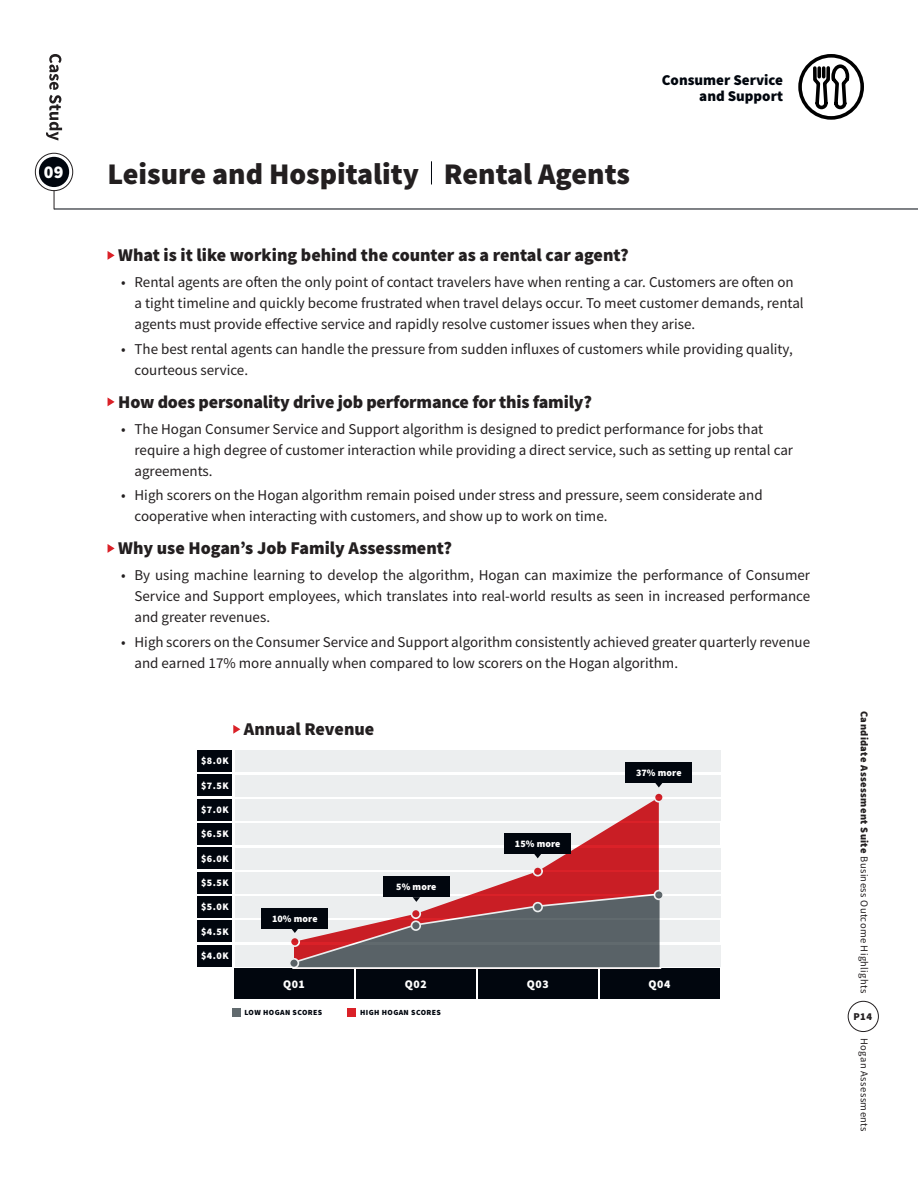
<style>
.page{position:relative;width:918px;height:1188px;background:#fff}
.page>*{position:absolute;margin:0;border:0;box-sizing:border-box;transform-origin:0 0}
.t1{font:900 30px "Source Sans Pro";color:#231f20}
.t2{font:900 18px "Source Sans Pro";color:#231f20}
.t3{font:900 18px "Source Sans Pro";color:#fff}
.t4{font:15px/21px "Source Sans Pro";color:#231f20}
.t5{font:900 15px "Source Sans Pro";color:#01060e}
.t6{font:900 11.7px "Source Sans Pro";letter-spacing:.05em;color:#fff}
.t7{font:10.5px "Source Sans Pro";letter-spacing:.04em;color:#231f20}
.t8{font:900 10.5px "Source Sans Pro";color:#231f20}
.t9{font:900 10.05px "Source Sans Pro";letter-spacing:.05em;color:#fff}
.t10{font:900 9.9px "Source Sans Pro";letter-spacing:.01em;color:#fff}
.t11{font:900 7.8px "Source Sans Pro";letter-spacing:.05em;color:#01060e}
.s1{font-weight:900}
</style>
<div class="page">
<hr style="left:54px;top:209px;width:864px;height:1px;background:#01060e">
<div style="left:35px;top:153px;width:38px;height:38px;border:1px solid #231f20;border-radius:50%"></div>
<div style="left:39px;top:157px;width:30px;height:30px;background:#01060e;border-radius:50%"></div>
<svg style="left:54px;top:190px;width:1px;height:19px"></svg>
<svg style="left:46px;top:54px;width:16px;height:87px"></svg>
<div style="left:848px;top:1001px;width:31px;height:31px;border:1px solid #231f20;border-radius:50%"></div>
<svg style="left:108px;top:251px;width:7px;height:9px"></svg>
<svg style="left:108px;top:397px;width:7px;height:9px"></svg>
<svg style="left:108px;top:544px;width:7px;height:9px"></svg>
<svg style="left:431px;top:161px;width:1px;height:23px"></svg>
<svg style="left:233px;top:725px;width:7px;height:9px"></svg>
<div style="left:347px;top:1008px;width:9px;height:8px;background:#da2128"></div>
<div style="left:233px;top:1008px;width:8px;height:8px;background:#616a6e"></div>
<div style="left:197px;top:751px;width:35px;height:21px;background:#01060e"></div>
<div style="left:197px;top:775px;width:35px;height:21px;background:#01060e"></div>
<div style="left:197px;top:799px;width:35px;height:21px;background:#01060e"></div>
<div style="left:197px;top:823px;width:35px;height:22px;background:#01060e"></div>
<div style="left:197px;top:848px;width:35px;height:21px;background:#01060e"></div>
<div style="left:197px;top:872px;width:35px;height:21px;background:#01060e"></div>
<div style="left:197px;top:896px;width:35px;height:22px;background:#01060e"></div>
<div style="left:197px;top:921px;width:35px;height:21px;background:#01060e"></div>
<div style="left:197px;top:945px;width:35px;height:21px;background:#01060e"></div>
<div style="left:234px;top:969px;width:120px;height:30px;background:#01060e"></div>
<div style="left:478px;top:969px;width:120px;height:30px;background:#01060e"></div>
<div style="left:356px;top:969px;width:120px;height:30px;background:#01060e"></div>
<div style="left:600px;top:969px;width:119px;height:30px;background:#01060e"></div>
<svg style="left:504px;top:821px;width:155px;height:51px"></svg>
<div style="left:290px;top:937px;width:10px;height:10px;border:2px solid #fff;border-radius:50%"></div>
<div style="left:533px;top:867px;width:9px;height:9px;background:#da2128;border-radius:50%"></div>
<div style="left:532px;top:866px;width:11px;height:11px;border:2px solid #fff;border-radius:50%"></div>
<div style="left:654px;top:793px;width:9px;height:9px;background:#da2128;border-radius:50%"></div>
<div style="left:654px;top:792px;width:10px;height:11px;border:2px solid #fff;border-radius:50%"></div>
<div style="left:654px;top:890px;width:10px;height:10px;border:2px solid #fff;border-radius:50%"></div>
<svg style="left:235px;top:872px;width:486px;height:22px;background:#dda5a8"></svg>
<div style="left:235px;top:775px;width:486px;height:22px;background:#eceeef"></div>
<div style="left:235px;top:896px;width:486px;height:22px;background:#eceeef"></div>
<div style="left:235px;top:799px;width:486px;height:22px;background:#eceeef"></div>
<div style="left:235px;top:945px;width:486px;height:22px;background:#eceeef"></div>
<svg style="left:235px;top:848px;width:486px;height:22px;background:#e4c1c3"></svg>
<div style="left:235px;top:921px;width:485px;height:21px;background:#eceeef"></div>
<div style="left:235px;top:823px;width:485px;height:22px;background:#eceeef"></div>
<div style="left:235px;top:751px;width:486px;height:21px;background:#eceeef"></div>
<div style="left:626px;top:762px;width:66px;height:21px;background:#01060e"></div>
<svg style="left:655px;top:783px;width:8px;height:4px"></svg>
<div style="left:505px;top:833px;width:66px;height:21px;background:#01060e"></div>
<svg style="left:534px;top:854px;width:7px;height:4px"></svg>
<div style="left:383px;top:877px;width:66px;height:20px;background:#01060e"></div>
<div style="left:262px;top:908px;width:66px;height:20px;background:#01060e"></div>
<svg style="left:291px;top:892px;width:371px;height:77px"></svg>
<div style="left:798px;top:54px;width:66px;height:66px;border:4px solid #000;border-radius:50%"></div>
<svg style="left:811px;top:63px;width:41px;height:48px"></svg>
<p class="t3" style="left:44px;top:159px;width:21px">09</p>
<p class="t1" style="left:107px;top:154px;width:524px">Leisure and Hospitality Rental Agents</p>
<p class="t5" style="left:662px;top:70px;width:123px">Consumer Service</p>
<p class="t5" style="left:699px;top:86px;width:85px">and Support</p>
<p class="t2" style="left:118px;top:243px;width:512px">What is it like working behind the counter as a rental car agent?</p>
<p class="t4" style="left:135px;top:272px;width:671px;text-indent:-14px">• Rental agents are often the only point of contact travelers have when renting a car. Customers are often on a tight timeline and quickly become frustrated when travel delays occur. To meet customer demands, rental agents must provide effective service and rapidly resolve customer issues when they arise.</p>
<p class="t4" style="left:135px;top:338px;width:660px;text-indent:-14px">• The best rental agents can handle the pressure from sudden influxes of customers while providing quality, courteous service.</p>
<p class="t2" style="left:118px;top:389px;width:475px">How does personality drive job performance for this family?</p>
<p class="t4" style="left:135px;top:418px;width:660px;text-indent:-14px">• The Hogan Consumer Service and Support algorithm is designed to predict performance for jobs that require a high degree of customer interaction while providing a direct service, such as setting up rental car agreements.</p>
<p class="t4" style="left:135px;top:485px;width:630px;text-indent:-14px">• High scorers on the Hogan algorithm remain poised under stress and pressure, seem considerate and cooperative when interacting with customers, and show up to work on time.</p>
<p class="t2" style="left:118px;top:536px;width:335px">Why use Hogan’s Job Family Assessment?</p>
<p class="t4" style="left:135px;top:565px;width:677px;text-align:justify;text-indent:-14px">• By using machine learning to develop the algorithm, Hogan can maximize the performance of Consumer Service and Support employees, which translates into real-world results as seen in increased performance and greater revenues.</p>
<p class="t4" style="left:135px;top:631px;width:677px;text-indent:-14px">• High scorers on the Consumer Service and Support algorithm consistently achieved greater quarterly revenue and earned 17% more annually when compared to low scorers on the Hogan algorithm.</p>
<p class="t9" style="left:201px;top:754px;width:29px">$8.0K</p>
<p class="t9" style="left:201px;top:778px;width:29px">$7.5K</p>
<p class="t9" style="left:201px;top:803px;width:29px">$7.0K</p>
<p class="t9" style="left:201px;top:827px;width:29px">$6.5K</p>
<p class="t9" style="left:201px;top:851px;width:29px">$6.0K</p>
<p class="t9" style="left:201px;top:876px;width:29px">$5.5K</p>
<p class="t9" style="left:201px;top:900px;width:29px">$5.0K</p>
<p class="t9" style="left:201px;top:924px;width:29px">$4.5K</p>
<p class="t9" style="left:201px;top:949px;width:29px">$4.0K</p>
<p class="t2" style="left:244px;top:717px;width:132px">Annual Revenue</p>
<p class="t10" style="left:272px;top:911px;width:47px">10% more</p>
<p class="t10" style="left:396px;top:880px;width:42px">5% more</p>
<p class="t10" style="left:515px;top:837px;width:47px">15% more</p>
<p class="t10" style="left:636px;top:766px;width:47px">37% more</p>
<p class="t6" style="left:283px;top:976px;width:23px">Q01</p>
<p class="t6" style="left:405px;top:976px;width:23px">Q02</p>
<p class="t6" style="left:527px;top:976px;width:23px">Q03</p>
<p class="t6" style="left:649px;top:976px;width:23px">Q04</p>
<p class="t11" style="left:244px;top:1007px;width:79px">LOW HOGAN SCORES</p>
<p class="t11" style="left:360px;top:1007px;width:82px">HIGH HOGAN SCORES</p>
<p class="t7" style="left:871px;top:711px;width:284px;rotate:90deg"><span class="s1">Candidate Assessment Suite</span> Business Outcome Highlights</p>
<p class="t8" style="left:854px;top:1009px;width:20px">P14</p>
<p class="t7" style="left:871px;top:1038px;width:95px;rotate:90deg">Hogan Assessments</p>
</div>
